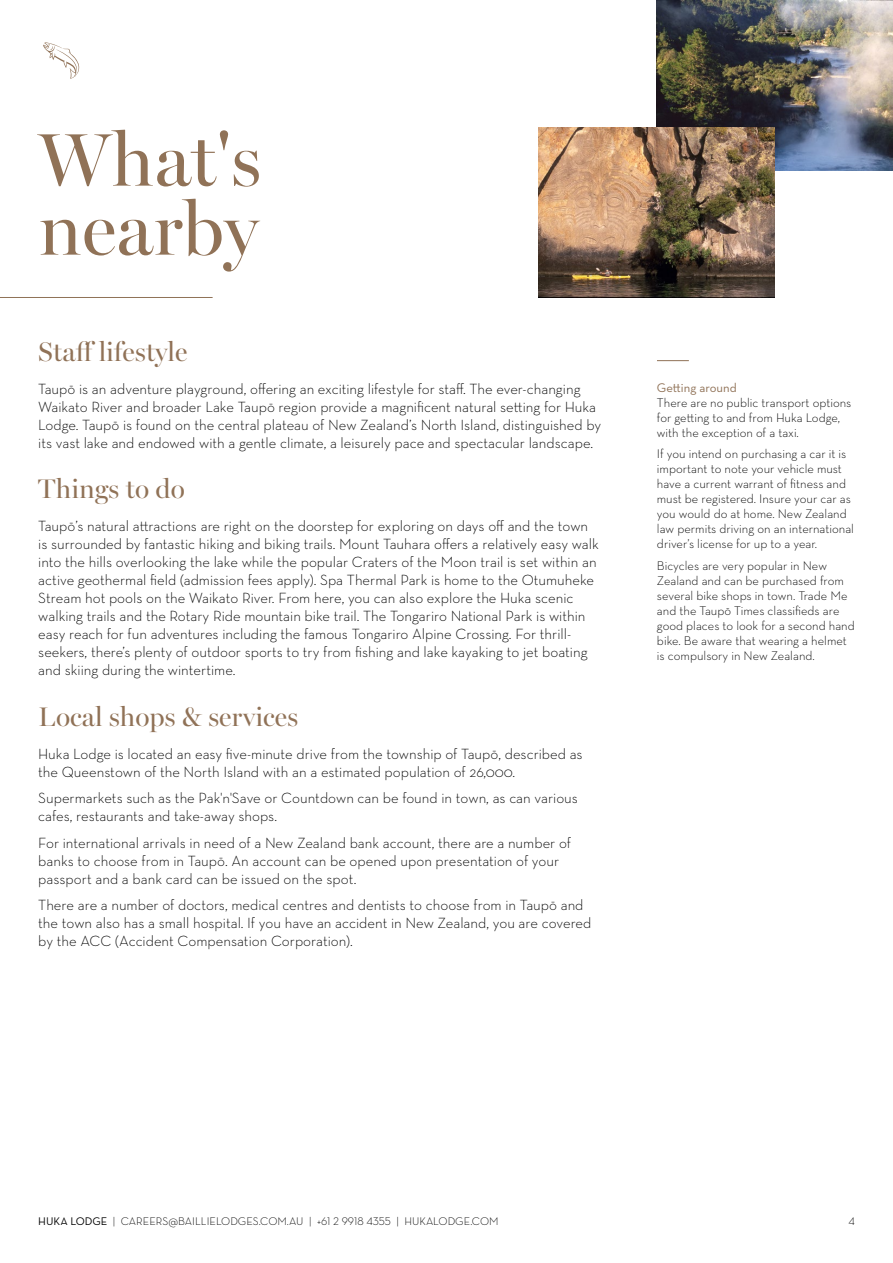
<style>
.page{position:relative;width:893px;height:1263px;background:#fff}
.page>*{position:absolute;margin:0;border:0;box-sizing:border-box;transform-origin:0 0}
.t1{font:75px/69px "Miller Banner";color:#907257}
.t2{font:27px "Miller Banner";color:#907257}
.t3{font:300 15px/18px "Neutraface Text";color:#000}
.t4{font:300 12.75px/15px "Neutraface Text";color:#000}
.t5{font:12.75px "Neutraface Text";color:#907257}
.t6{font:300 11.25px "Neutraface Text";color:#000}
.s1{font-weight:400}
</style>
<div class="page">
<hr style="left:0;top:297px;width:213px;height:1px;background:#907257">
<svg style="left:43px;top:42px;width:36px;height:37px"></svg>
<img style="left:657px;top:0;width:236px;height:170px">
<img style="left:539px;top:128px;width:236px;height:170px">
<hr style="left:657px;top:360px;width:32px;height:1px;background:#907257">
<h1 class="t1" style="left:38px;top:125px;width:225px">What's nearby</h1>
<h2 class="t2" style="left:38px;top:335px;width:151px">Staff lifestyle</h2>
<p class="t3" style="left:38px;top:379px;width:564px">Taupō is an adventure playground, offering an exciting lifestyle for staff. The ever-changing Waikato River and broader Lake Taupō region provide a magnificent natural setting for Huka Lodge. Taupō is found on the central plateau of New Zealand’s North Island, distinguished by its vast lake and endowed with a gentle climate, a leisurely pace and spectacular landscape.</p>
<p class="t5" style="left:657px;top:380px;width:81px">Getting around</p>
<p class="t4" style="left:657px;top:395px;width:196px">There are no public transport options for getting to and from Huka Lodge, with the exception of a taxi.</p>
<p class="t4" style="left:657px;top:446px;width:199px">If you intend on purchasing a car it is important to note your vehicle must have a current warrant of fitness and must be registered. Insure your car as you would do at home. New Zealand law permits driving on an international driver’s license for up to a year.</p>
<p class="t4" style="left:657px;top:558px;width:199px">Bicycles are very popular in New Zealand and can be purchased from several bike shops in town. Trade Me and the Taupō Times classifieds are good places to look for a second hand bike. Be aware that wearing a helmet is compulsory in New Zealand.</p>
<h2 class="t2" style="left:38px;top:473px;width:148px">Things to do</h2>
<p class="t3" style="left:38px;top:517px;width:562px">Taupō’s natural attractions are right on the doorstep for exploring on days off and the town is surrounded by fantastic hiking and biking trails. Mount Tauhara offers a relatively easy walk into the hills overlooking the lake while the popular Craters of the Moon trail is set within an active geothermal field (admission fees apply). Spa Thermal Park is home to the Otumuheke Stream hot pools on the Waikato River. From here, you can also explore the Huka scenic walking trails and the Rotary Ride mountain bike trail. The Tongariro National Park is within easy reach for fun adventures including the famous Tongariro Alpine Crossing. For thrill&shy;seekers, there’s plenty of outdoor sports to try from fishing and lake kayaking to jet boating and skiing during the wintertime.</p>
<h2 class="t2" style="left:38px;top:700px;width:261px">Local shops &amp; services</h2>
<p class="t3" style="left:38px;top:744px;width:546px">Huka Lodge is located an easy five-minute drive from the township of Taupō, described as the Queenstown of the North Island with an a estimated population of 26,000.</p>
<p class="t3" style="left:38px;top:789px;width:541px">Supermarkets such as the Pak'n'Save or Countdown can be found in town, as can various cafes, restaurants and take-away shops.</p>
<p class="t3" style="left:38px;top:833px;width:534px">For international arrivals in need of a New Zealand bank account, there are a number of banks to choose from in Taupō. An account can be opened upon presentation of your passport and a bank card can be issued on the spot.</p>
<p class="t3" style="left:38px;top:896px;width:555px">There are a number of doctors, medical centres and dentists to choose from in Taupō and the town also has a small hospital. If you have an accident in New Zealand, you are covered by the ACC (Accident Compensation Corporation).</p>
<p class="t6" style="left:38px;top:1214px;width:462px"><span class="s1">HUKA LODGE</span> | CAREERS@BAILLIELODGES.COM.AU | +61 2 9918 4355 | HUKALODGE.COM</p>
<p class="t6" style="left:848px;top:1214px;width:8px">4</p>
</div>
